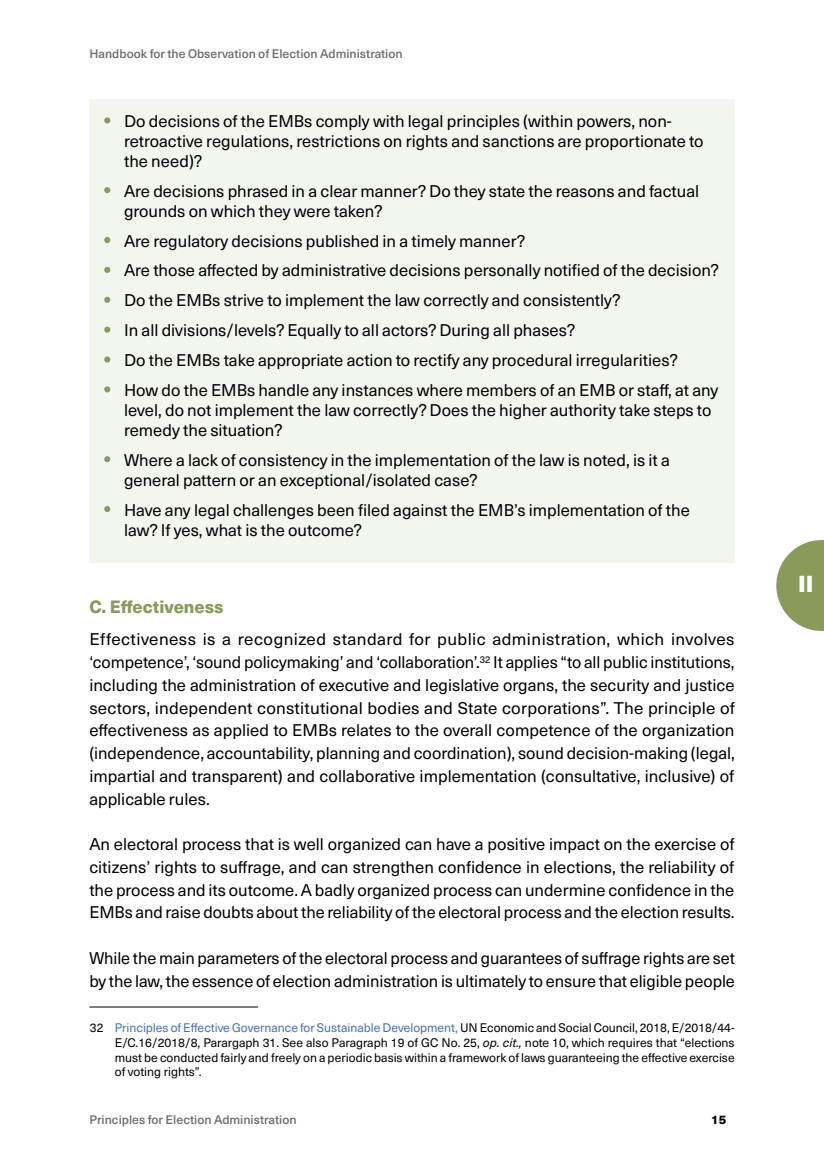
<style>
.page{position:relative;width:824px;height:1171px;background:#fff}
.page>*{position:absolute;margin:0;border:0;box-sizing:border-box;transform-origin:0 0}
.t1{font:900 22.75px "Neue Haas Unica";color:#fff}
.t2{font:800 17.5px "Neue Haas Unica";color:#8a9a5b}
.t3{font:16.62px/22.8px "Neue Haas Unica";color:#000}
.t4{font:12.25px/14.7px "Neue Haas Unica";color:#000;text-align:justify}
.t5{font:500 12.25px "Neue Haas Unica";color:#6d6e71}
.t6{font:800 12.25px "Neue Haas Unica";color:#000}
.s1{color:#496fb2}
.s2{font-style:italic}
</style>
<div class="page">
<svg style="left:776px;top:540px;width:47px;height:91px"></svg>
<div style="left:89px;top:99px;width:645px;height:464px;background:#f3f5ef"></div>
<svg style="left:104px;top:117px;width:6px;height:6px"></svg>
<svg style="left:104px;top:187px;width:6px;height:6px"></svg>
<svg style="left:104px;top:237px;width:6px;height:6px"></svg>
<svg style="left:104px;top:267px;width:6px;height:6px"></svg>
<svg style="left:104px;top:297px;width:6px;height:6px"></svg>
<svg style="left:104px;top:327px;width:6px;height:6px"></svg>
<svg style="left:104px;top:356px;width:6px;height:6px"></svg>
<svg style="left:104px;top:386px;width:6px;height:6px"></svg>
<svg style="left:104px;top:456px;width:6px;height:6px"></svg>
<svg style="left:104px;top:506px;width:6px;height:6px"></svg>
<hr style="left:89px;top:1006px;width:169px;height:1px;background:#000">
<p class="t5" style="left:89px;top:44px;width:315px">Handbook for the Observation of Election Administration</p>
<p class="t3" style="left:124px;top:110px;width:580px;line-height:19.9px">Do decisions of the EMBs comply with legal principles (within powers, non&shy;retroactive regulations, restrictions on rights and sanctions are proportionate to the need)?</p>
<p class="t3" style="left:124px;top:180px;width:576px;line-height:19.9px">Are decisions phrased in a clear manner? Do they state the reasons and factual grounds on which they were taken?</p>
<p class="t3" style="left:124px;top:225px;width:596px;line-height:29.9px">Are regulatory decisions published in a timely manner?<br>Are those affected by administrative decisions personally notified of the decision?<br>Do the EMBs strive to implement the law correctly and consistently?<br>In all divisions/levels? Equally to all actors? During all phases?<br>Do the EMBs take appropriate action to rectify any procedural irregularities?<br>How do the EMBs handle any instances where members of an EMB or staff, at any</p>
<p class="t3" style="left:124px;top:399px;width:588px;line-height:19.9px">level, do not implement the law correctly? Does the higher authority take steps to remedy the situation?</p>
<p class="t3" style="left:124px;top:449px;width:547px;line-height:19.9px">Where a lack of consistency in the implementation of the law is noted, is it a general pattern or an exceptional/isolated case?</p>
<p class="t3" style="left:124px;top:499px;width:567px;line-height:19.9px">Have any legal challenges been filed against the EMB’s implementation of the law? If yes, what is the outcome?</p>
<p class="t2" style="left:89px;top:593px;width:136px">C. Effectiveness</p>
<p class="t3" style="left:89px;top:627px;width:647px;text-align:justify">Effectiveness is a recognized standard for public administration, which involves ‘competence’, ‘sound policymaking’ and ‘collaboration’.<sup>32</sup> It applies “to all public institutions, including the administration of executive and legislative organs, the security and justice sectors, independent constitutional bodies and State corporations”. The principle of effectiveness as applied to EMBs relates to the overall competence of the organization (independence, accountability, planning and coordination), sound decision-making (legal, impartial and transparent) and collaborative implementation (consultative, inclusive) of applicable rules.</p>
<p class="t3" style="left:89px;top:832px;width:646px;text-align:justify">An electoral process that is well organized can have a positive impact on the exercise of citizens’ rights to suffrage, and can strengthen confidence in elections, the reliability of the process and its outcome. A badly organized process can undermine confidence in the EMBs and raise doubts about the reliability of the electoral process and the election results.</p>
<p class="t3" style="left:89px;top:946px;width:647px">While the main parameters of the electoral process and guarantees of suffrage rights are set by the law, the essence of election administration is ultimately to ensure that eligible people</p>
<p class="t4" style="left:115px;top:1020px;width:621px;text-indent:-25px">32 <span class="s1">Principles of Effective Governance for Sustainable Development,</span> UN Economic and Social Council, 2018, E/2018/44- E/C.16/2018/8, Parargaph 31. See also Paragraph 19 of GC No. 25, <span class="s2">op. cit.,</span> note 10, which requires that “elections must be conducted fairly and freely on a periodic basis within a framework of laws guaranteeing the effective exercise of voting rights”.</p>
<p class="t5" style="left:89px;top:1111px;width:209px">Principles for Election Administration</p>
<p class="t6" style="left:711px;top:1110px;width:17px">15</p>
<h1 class="t1" style="left:798px;top:566px;width:17px">II</h1>
</div>
